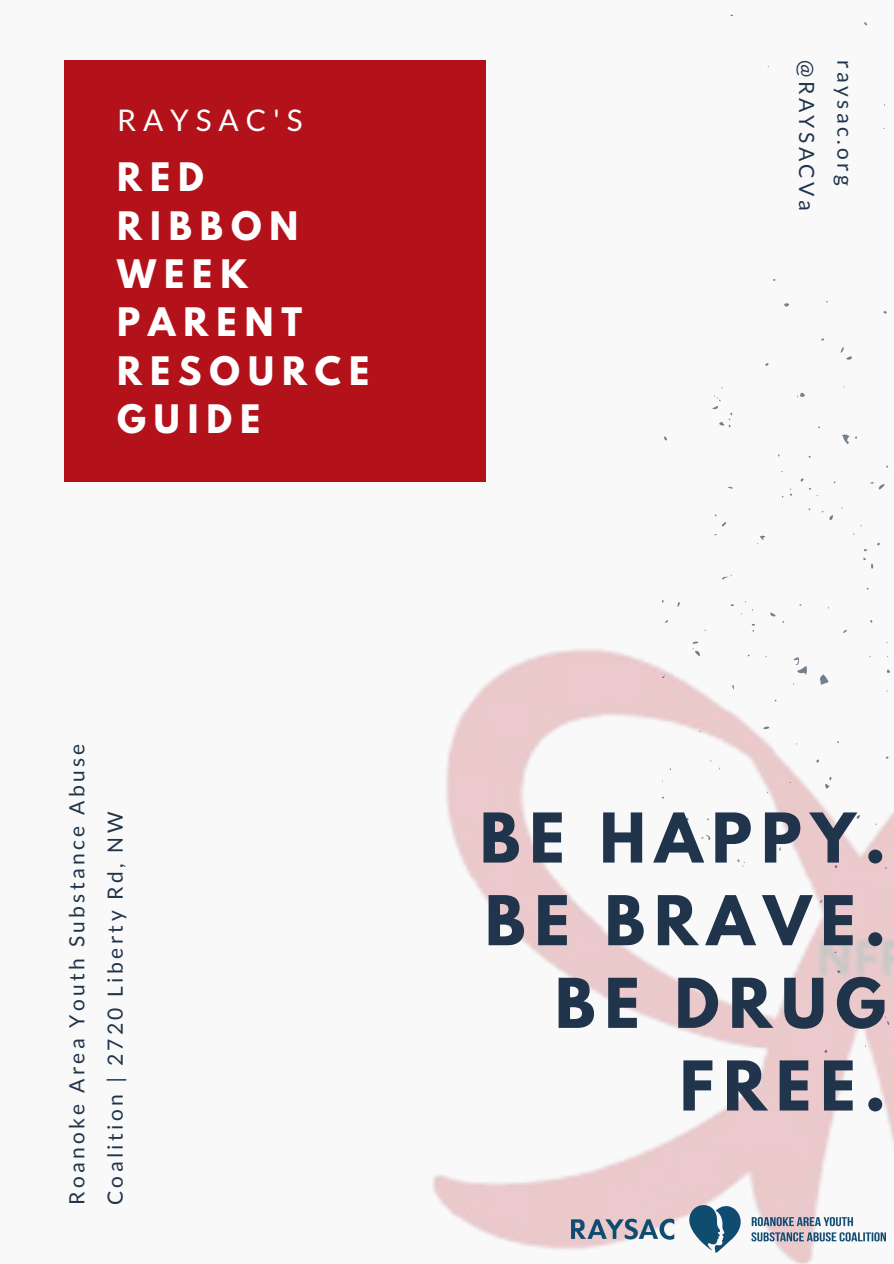
<style>
.page{position:relative;width:894px;height:1264px;background:#fff}
.page>*{position:absolute;margin:0;border:0;box-sizing:border-box;transform-origin:0 0}
.t1{font:700 60.75px/82.7px "League Spartan";letter-spacing:.15em;color:#20344b;text-align:right}
.t2{font:700 34.8px/48.4px "League Spartan";letter-spacing:.23em;color:#fff}
.t3{font:29.85px "Lato";letter-spacing:.23em;color:#fff}
.t4{font:21px/38.2px "Lato";letter-spacing:.16em;color:#20344b}
</style>
<div class="page">
<div style="left:0;top:0;width:893px;height:1263px;background:#f9f9f9"></div>
<div style="left:64px;top:60px;width:421px;height:421px;background:#b4121b"></div>
<img style="left:432px;top:629px;width:461px;height:634px">
<img style="left:571px;top:1205px;width:314px;height:47px">
<h3 class="t3" style="left:117px;top:102px;width:187px">RAYSAC'S</h3>
<h2 class="t2" style="left:117px;top:157px;width:254px">RED<br>RIBBON<br>WEEK<br>PARENT<br>RESOURCE<br>GUIDE</h2>
<p class="t4" style="left:864px;top:60px;width:151px;rotate:90deg">raysac.org @RAYSACVa</p>
<p class="t4" style="left:57px;top:1205px;width:463px;rotate:-90deg">Roanoke Area Youth Substance Abuse<br>Coalition | 2720 Liberty Rd, NW</p>
<h1 class="t1" style="left:479px;top:804px;width:407px">BE HAPPY.<br>BE BRAVE.<br>BE DRUG<br>FREE.</h1>
</div>
